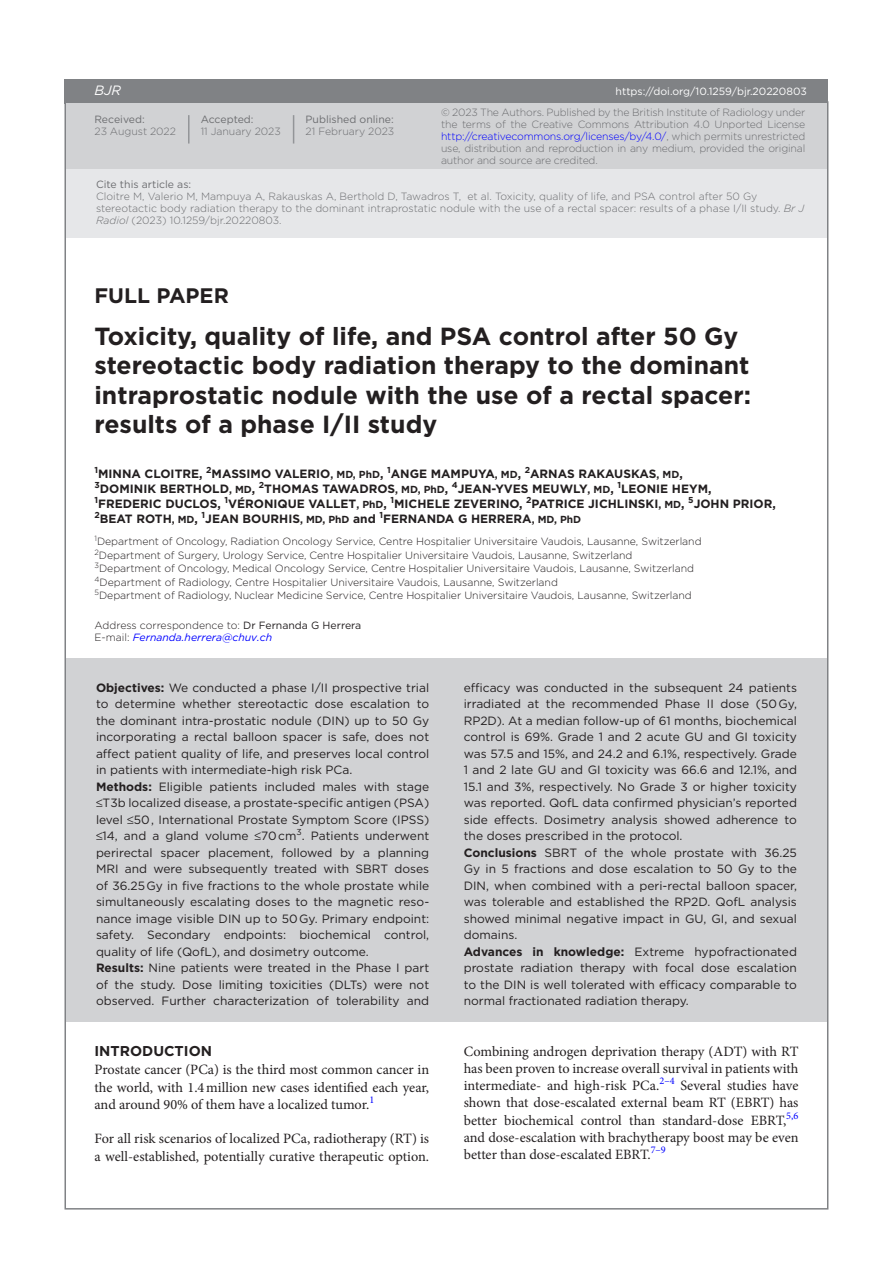
<style>
.page{position:relative;width:893px;height:1263px;background:#fff}
.page>*{position:absolute;margin:0;border:0;box-sizing:border-box;transform-origin:0 0}
.t1{font:700 24.75px/29.2px "Gotham";color:#231f20}
.t2{font:700 21px "Gotham";color:#231f20}
.t3{font:14.25px/17.2px "Minion Pro";color:#231f20;text-align:justify}
.t4{font:700 14.25px "Gotham";color:#231f20}
.t5{font:italic 13.5px "Gotham";color:#fff}
.t6{font:12px/16.5px "Gotham";color:#231f20}
.t7{font:700 12px/15px "Gotham";color:#231f20}
.t8{font:300 10.5px/12px "Gotham";color:#6c6d70}
.t9{font:300 10.5px/13.5px "Gotham";letter-spacing:-.005em;color:#231f20}
.t10{font:10.5px "Gotham";color:#6c6d70}
.t11{font:10.5px "Gotham";color:#fff}
.s1{color:#00f}
.s2{font-style:italic}
.s3{font-size:10.2px}
.s4{font-weight:400}
.s5{font-weight:400;font-style:italic;color:#00f}
.s6{font-weight:700}
</style>
<div class="page">
<div style="left:64px;top:79px;width:764px;height:24px;background:#808285"></div>
<div style="left:66px;top:154px;width:761px;height:83px;background:#e6e7e9"></div>
<div style="left:66px;top:103px;width:761px;height:65px;background:#d1d2d4"></div>
<hr style="left:188px;top:115px;width:2px;height:29px;background:#939598">
<svg style="left:293px;top:115px;width:1px;height:29px"></svg>
<div style="left:66px;top:658px;width:761px;height:364px;background:#d1d2d4"></div>
<p class="t5" style="left:94px;top:83px;width:28px">BJR</p>
<p class="t10" style="left:94px;top:113px;width:52px">Received:</p>
<p class="t8" style="left:94px;top:125px;width:83px">23 August 2022</p>
<p class="t10" style="left:201px;top:113px;width:54px">Accepted:</p>
<p class="t8" style="left:201px;top:125px;width:82px">11 January 2023</p>
<p class="t10" style="left:306px;top:113px;width:90px">Published online:</p>
<p class="t8" style="left:306px;top:125px;width:90px">21 February 2023</p>
<p class="t11" style="left:616px;top:85px;width:193px">https://doi.org/10.1259/bjr.20220803</p>
<p class="t8" style="left:441px;top:106px;width:366px;text-align:justify">© 2023 The Authors. Published by the British Institute of Radiology under the terms of the Creative Commons Attribution 4.0 Unported License <span class="s1">http://creativecommons.org/licenses/by/4.0/</span>, which permits unrestricted use, distribution and reproduction in any medium, provided the original author and source are credited.</p>
<p class="t10" style="left:96px;top:177px;width:97px">Cite this article as:</p>
<p class="t8" style="left:96px;top:190px;width:710px">Cloitre M, Valerio M, Mampuya A, Rakauskas A, Berthold D, Tawadros T, et al. Toxicity, quality of life, and PSA control after 50 Gy stereotactic body radiation therapy to the dominant intraprostatic nodule with the use of a rectal spacer: results of a phase I/II study. <span class="s2">Br J<br>Radiol</span> (2023) 10.1259/bjr.20220803.</p>
<h2 class="t2" style="left:94px;top:282px;width:136px">FULL PAPER</h2>
<h1 class="t1" style="left:94px;top:322px;width:658px">TOXICITY, QUALITY OF LIFE, AND PSA CONTROL AFTER 50 GY STEREOTACTIC BODY RADIATION THERAPY TO THE DOMINANT INTRAPROSTATIC NODULE WITH THE USE OF A RECTAL SPACER:<br>RESULTS OF A PHASE I/II STUDY</h1>
<p class="t7" style="left:94px;top:466px;width:145px"><sup>1</sup>MI NNA CLOITRE, <sup>2</sup>MASSIM</p>
<p class="t7" style="left:94px;top:466px;width:683px;text-indent:167px">O VALERI O<span class="s3">, MD, PHD</span>, <sup>1</sup>ANGE MAMPUYA<span class="s3">, MD</span>, <sup>2</sup>ARNAS RAKAUSKAS<span class="s3">, MD</span>,<br><sup>3</sup>DOMI NI K BERTHOLD<span class="s3">, MD</span>, <sup>2</sup>THOMAS TAWADROS<span class="s3">, MD, PHD</span>, <sup>4</sup>JEAN--YVES MEUWLY<span class="s3">, MD</span>, <sup>1</sup>LEONI E H EYM,<br><sup>1</sup>FREDERIC DUCLOS, <sup>1</sup>VÉRONIQUE VALLET<span class="s3">, PHD</span>, <sup>1</sup>MICHELE ZEVERI NO, <sup>2</sup>PATRICE JICHLI NSKI<span class="s3">, MD</span>, <sup>5</sup>JOHN PRIOR, <sup>2</sup>BEAT ROTH<span class="s3">, MD</span>, <sup>1</sup>JEAN BOURHIS<span class="s3">, MD, PHD</span> AND <sup>1</sup>FERNANDA G H ERRERA<span class="s3">, MD, PHD</span></p>
<p class="t9" style="left:94px;top:535px;width:609px"><sup>1</sup>Department of Oncology, Radiation Oncology Service, Centre Hospitalier Universitaire Vaudois, Lausanne, Switzerland <sup>2</sup>Department of Surgery, Urology Service, Centre Hospitalier Universitaire Vaudois, Lausanne, Switzerland <sup>3</sup>Department of Oncology, Medical Oncology Service, Centre Hospitalier Universitaire Vaudois, Lausanne, Switzerland <sup>4</sup>Department of Radiology, Centre Hospitalier Universitaire Vaudois, Lausanne, Switzerland<br><sup>5</sup>Department of Radiology, Nuclear Medicine Service, Centre Hospitalier Universitaire Vaudois, Lausanne, Switzerland</p>
<p class="t9" style="left:95px;top:619px;width:268px;line-height:12px">Address correspondence to: <span class="s4">Dr Fernanda G Herrera<br></span>E-mail: <span class="s5">Fernanda.herrera@chuv.ch</span></p>
<p class="t6" style="left:96px;top:679px;width:335px"><span class="s6">OBJECTIVES:</span> We conducted a phase I/II prospective trial to determine whether stereotactic dose escalation to the dominant intra-prostatic nodule (DIN) up to 50 Gy incorporating a rectal balloon spacer is safe, does not affect patient quality of life, and preserves local control in patients with intermediate-high risk PCa.<br><span class="s6">METHODS:</span> Eligible patients included males with stage ≤T3b localized disease, a prostate-specific antigen (PSA) level ≤50 , International Prostate Symptom Score (IPSS) ≤14, and a gland volume ≤70 cm<sup>3</sup>. Patients underwent perirectal spacer placement, followed by a planning MRI and were subsequently treated with SBRT doses of 36.25 Gy in five fractions to the whole prostate while simultaneously escalating doses to the magnetic reso&shy;nance image visible DIN up to 50 Gy. Primary endpoint: safety. Secondary endpoints: biochemical control, quality of life (QofL), and dosimetry outcome.<br><span class="s6">RESULTS:</span> Nine patients were treated in the Phase I part of the study. Dose limiting toxicities (DLTs) were not observed. Further characterization of tolerability and</p>
<p class="t6" style="left:464px;top:679px;width:335px">efficacy was conducted in the subsequent 24 patients irradiated at the recommended Phase II dose (50 Gy, RP2D). At a median follow-up of 61 months, biochemical control is 69%. Grade 1 and 2 acute GU and GI toxicity was 57.5 and 15%, and 24.2 and 6.1%, respectively. Grade 1 and 2 late GU and GI toxicity was 66.6 and 12.1%, and 15.1 and 3%, respectively. No Grade 3 or higher toxicity was reported. QofL data confirmed physician’s reported side effects. Dosimetry analysis showed adherence to the doses prescribed in the protocol.<br><span class="s6">CONCLUSIONS</span> SBRT of the whole prostate with 36.25<br>Gy in 5 fractions and dose escalation to 50 Gy to the DIN, when combined with a peri-rectal balloon spacer, was tolerable and established the RP2D. QofL analysis showed minimal negative impact in GU, GI, and sexual domains.<br><span class="s6">ADVANCES IN KNOWLEDGE:</span> Extreme hypofractionated prostate radiation therapy with focal dose escalation to the DIN is well tolerated with efficacy comparable to normal fractionated radiation therapy.</p>
<p class="t4" style="left:94px;top:1041px;width:119px">INTRODUCTION</p>
<p class="t3" style="left:94px;top:1061px;width:336px">Prostate cancer (PCa) is the third most common cancer in the world, with 1.4million new cases identified each year, and around 90% of them have a localized tumor.<sup>1</sup></p>
<p class="t3" style="left:94px;top:1130px;width:336px">For all risk scenarios of localized PCa, radiotherapy (RT) is a well-established, potentially curative therapeutic option.</p>
<p class="t3" style="left:464px;top:1042px;width:336px">Combining androgen deprivation therapy (ADT) with RT has been proven to increase overall survival in patients with intermediate- and high-risk PCa.<sup>2–4</sup> Several studies have shown that dose-escalated external beam RT (EBRT) has better biochemical control than standard-dose EBRT,<sup>5,6 </sup>and dose-escalation with brachytherapy boost may be even better than dose-escalated EBRT.<sup>7–9</sup></p>
</div>
